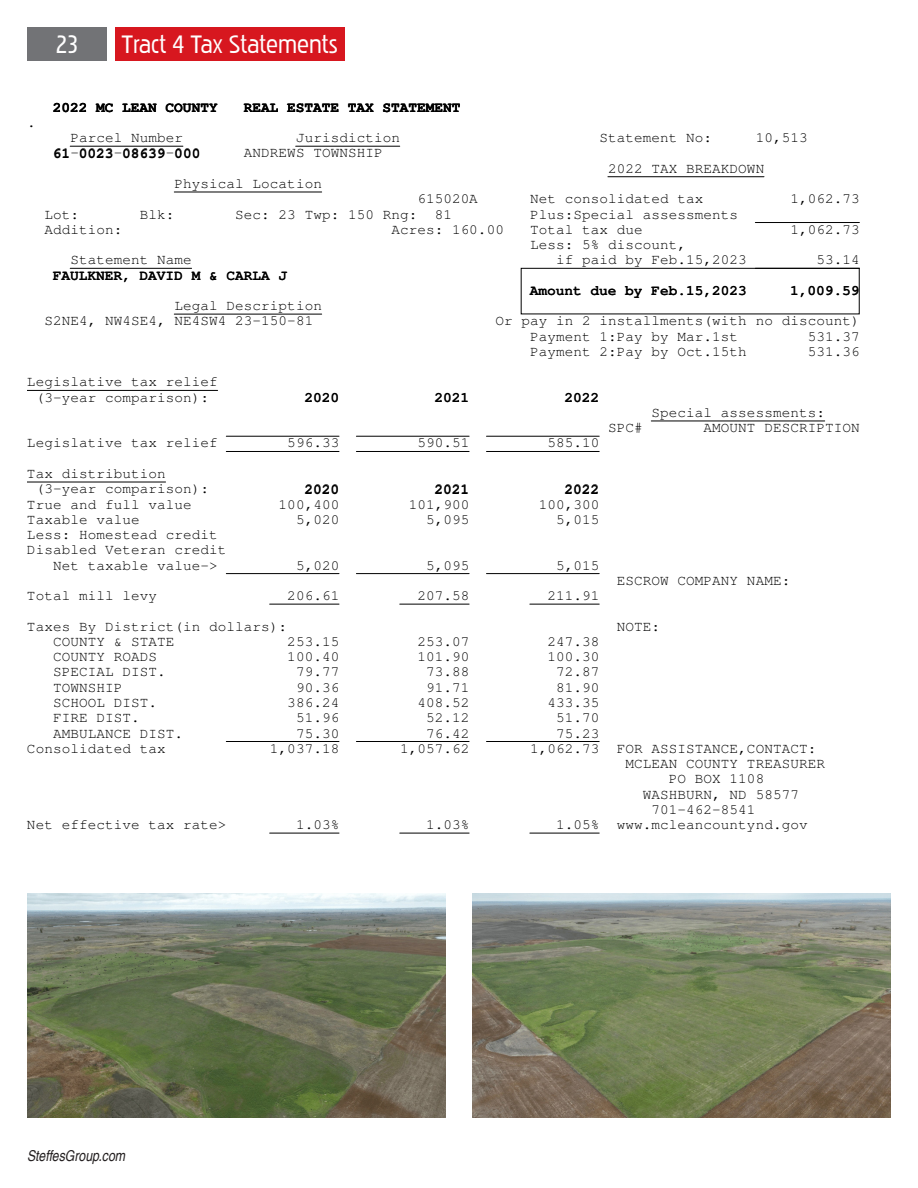
<style>
.page{position:relative;width:918px;height:1188px;background:#fff}
.page>*{position:absolute;margin:0;border:0;box-sizing:border-box;transform-origin:0 0}
.Plain_Text{font:25.5px "Pakenham Rg";color:#fff}
.t1{font:italic condensed 15px "Helvetica LT Pro";color:#231f20}
.t2{font:14.4px/15.3px "Courier";letter-spacing:.005em;color:#000}
.t3{font:700 14.4px "Courier";letter-spacing:.005em;color:#000}
</style>
<div class="page">
<div style="left:27px;top:27px;width:79px;height:33px;background:#727376"></div>
<div style="left:115px;top:27px;width:230px;height:33px;background:#d7171f"></div>
<hr style="left:70px;top:146px;width:113px;height:1px;background:#000">
<hr style="left:296px;top:146px;width:104px;height:1px;background:#000">
<hr style="left:608px;top:176px;width:156px;height:1px;background:#000">
<hr style="left:174px;top:192px;width:148px;height:1px;background:#000">
<hr style="left:70px;top:268px;width:122px;height:1px;background:#000">
<hr style="left:174px;top:314px;width:148px;height:1px;background:#000">
<hr style="left:27px;top:390px;width:191px;height:1px;background:#000">
<hr style="left:226px;top:436px;width:113px;height:1px;background:#000">
<hr style="left:356px;top:436px;width:113px;height:1px;background:#000">
<hr style="left:486px;top:436px;width:113px;height:1px;background:#000">
<hr style="left:226px;top:451px;width:113px;height:1px;background:#000">
<hr style="left:356px;top:451px;width:113px;height:1px;background:#000">
<hr style="left:486px;top:451px;width:113px;height:1px;background:#000">
<hr style="left:27px;top:482px;width:139px;height:1px;background:#000">
<hr style="left:755px;top:222px;width:104px;height:1px;background:#000">
<div style="left:521px;top:268px;width:339px;height:46px;border:1px solid #000"></div>
<hr style="left:651px;top:421px;width:174px;height:1px;background:#000">
<hr style="left:226px;top:573px;width:113px;height:1px;background:#000">
<hr style="left:356px;top:573px;width:113px;height:1px;background:#000">
<hr style="left:486px;top:573px;width:113px;height:1px;background:#000">
<hr style="left:270px;top:604px;width:69px;height:1px;background:#000">
<hr style="left:400px;top:604px;width:69px;height:1px;background:#000">
<hr style="left:530px;top:604px;width:69px;height:1px;background:#000">
<hr style="left:226px;top:741px;width:113px;height:1px;background:#000">
<hr style="left:356px;top:741px;width:113px;height:1px;background:#000">
<hr style="left:486px;top:741px;width:113px;height:1px;background:#000">
<hr style="left:270px;top:833px;width:69px;height:1px;background:#000">
<hr style="left:400px;top:833px;width:69px;height:1px;background:#000">
<hr style="left:530px;top:833px;width:69px;height:1px;background:#000">
<img style="left:27px;top:893px;width:419px;height:225px">
<img style="left:472px;top:893px;width:419px;height:225px">
<h1 class="Plain_Text" style="left:56px;top:29px;width:24px">23</h1>
<p class="Plain_Text" style="left:121px;top:29px;width:218px">Tract 4 Tax Statements</p>
<p class="t2" style="left:27px;top:116px;width:10px">.</p>
<p class="t3" style="left:53px;top:102px;width:166px">2022 MC LEAN COUNTY</p>
<p class="t3" style="left:244px;top:102px;width:218px">REAL ESTATE TAX STATEMENT</p>
<p class="t2" style="left:70px;top:131px;width:114px">Parcel Number</p>
<p class="t2" style="left:296px;top:131px;width:106px">Jurisdiction</p>
<p class="t2" style="left:599px;top:131px;width:114px">Statement No:</p>
<p class="t2" style="left:756px;top:131px;width:54px">10,513</p>
<p class="t2" style="left:53px;top:146px;width:149px">61-0023-08639-000</p>
<p class="t2" style="left:244px;top:146px;width:140px">ANDREWS TOWNSHIP</p>
<p class="t2" style="left:608px;top:162px;width:158px">2022 TAX BREAKDOWN</p>
<p class="t2" style="left:175px;top:177px;width:149px">Physical Location</p>
<p class="t2" style="left:417px;top:192px;width:62px">615020A</p>
<p class="t2" style="left:530px;top:192px;width:175px">Net consolidated tax</p>
<p class="t2" style="left:790px;top:192px;width:71px">1,062.73</p>
<p class="t2" style="left:44px;top:207px;width:36px">Lot:</p>
<p class="t2" style="left:140px;top:207px;width:36px">Blk:</p>
<p class="t2" style="left:235px;top:207px;width:218px">Sec: 23 Twp: 150 Rng: 81</p>
<p class="t2" style="left:530px;top:207px;width:210px">Plus:Special assessments</p>
<p class="t2" style="left:44px;top:223px;width:80px">Addition:</p>
<p class="t2" style="left:391px;top:223px;width:114px">Acres: 160.00</p>
<p class="t2" style="left:530px;top:223px;width:114px">Total tax due</p>
<p class="t2" style="left:790px;top:223px;width:71px">1,062.73</p>
<p class="t2" style="left:530px;top:238px;width:158px">Less: 5% discount,</p>
<p class="t2" style="left:70px;top:253px;width:123px">Statement Name</p>
<p class="t2" style="left:556px;top:253px;width:192px">if paid by Feb.15,2023</p>
<p class="t2" style="left:816px;top:253px;width:45px">53.14</p>
<p class="t2" style="left:53px;top:268px;width:236px">FAULKNER, DAVID M &amp; CARLA J</p>
<p class="t2" style="left:530px;top:284px;width:218px">Amount due by Feb.15,2023</p>
<p class="t2" style="left:790px;top:284px;width:71px">1,009.59</p>
<p class="t2" style="left:44px;top:299px;width:279px;text-indent:130px">Legal Description<br>S2NE4, NW4SE4, NE4SW4 23-150-81</p>
<p class="t2" style="left:530px;top:314px;width:331px;text-indent:-35px">Or pay in 2 installments(with no discount)<br>Payment 1:Pay by Mar.1st</p>
<p class="t2" style="left:808px;top:330px;width:54px">531.37</p>
<p class="t2" style="left:530px;top:345px;width:218px">Payment 2:Pay by Oct.15th</p>
<p class="t2" style="left:808px;top:345px;width:54px">531.36</p>
<p class="t2" style="left:27px;top:375px;width:192px;text-align:center">Legislative tax relief (3-year comparison):</p>
<p class="t2" style="left:305px;top:391px;width:36px">2020</p>
<p class="t2" style="left:435px;top:391px;width:36px">2021</p>
<p class="t2" style="left:565px;top:391px;width:36px">2022</p>
<p class="t2" style="left:27px;top:436px;width:192px">Legislative tax relief</p>
<p class="t2" style="left:287px;top:436px;width:54px">596.33</p>
<p class="t2" style="left:417px;top:436px;width:54px">590.51</p>
<p class="t2" style="left:547px;top:436px;width:54px">585.10</p>
<p class="t2" style="left:36px;top:467px;width:175px;text-indent:-9px">Tax distribution (3-year comparison):</p>
<p class="t2" style="left:305px;top:482px;width:36px">2020</p>
<p class="t2" style="left:435px;top:482px;width:36px">2021</p>
<p class="t2" style="left:565px;top:482px;width:36px">2022</p>
<p class="t2" style="left:27px;top:497px;width:166px">True and full value</p>
<p class="t2" style="left:279px;top:497px;width:62px">100,400</p>
<p class="t2" style="left:409px;top:497px;width:62px">101,900</p>
<p class="t2" style="left:539px;top:497px;width:62px">100,300</p>
<p class="t2" style="left:27px;top:513px;width:114px">Taxable value</p>
<p class="t2" style="left:296px;top:513px;width:45px">5,020</p>
<p class="t2" style="left:426px;top:513px;width:45px">5,095</p>
<p class="t2" style="left:556px;top:513px;width:45px">5,015</p>
<p class="t2" style="left:27px;top:528px;width:192px">Less: Homestead credit</p>
<p class="t2" style="left:27px;top:543px;width:201px">Disabled Veteran credit</p>
<p class="t2" style="left:53px;top:558px;width:166px">Net taxable value-&gt;</p>
<p class="t2" style="left:296px;top:558px;width:45px">5,020</p>
<p class="t2" style="left:426px;top:558px;width:45px">5,095</p>
<p class="t2" style="left:556px;top:558px;width:45px">5,015</p>
<p class="t2" style="left:652px;top:406px;width:175px">Special assessments:</p>
<p class="t2" style="left:608px;top:421px;width:36px">SPC#</p>
<p class="t2" style="left:704px;top:421px;width:158px">AMOUNT DESCRIPTION</p>
<p class="t2" style="left:617px;top:574px;width:175px">ESCROW COMPANY NAME:</p>
<p class="t2" style="left:27px;top:589px;width:132px">Total mill levy</p>
<p class="t2" style="left:287px;top:589px;width:54px">206.61</p>
<p class="t2" style="left:417px;top:589px;width:54px">207.58</p>
<p class="t2" style="left:547px;top:589px;width:54px">211.91</p>
<p class="t2" style="left:27px;top:620px;width:262px">Taxes By District(in dollars):</p>
<p class="t2" style="left:617px;top:620px;width:45px">NOTE:</p>
<p class="t2" style="left:53px;top:635px;width:123px">COUNTY &amp; STATE</p>
<p class="t2" style="left:287px;top:635px;width:54px">253.15</p>
<p class="t2" style="left:417px;top:635px;width:54px">253.07</p>
<p class="t2" style="left:547px;top:635px;width:54px">247.38</p>
<p class="t2" style="left:53px;top:650px;width:106px">COUNTY ROADS</p>
<p class="t2" style="left:287px;top:650px;width:54px">100.40</p>
<p class="t2" style="left:417px;top:650px;width:54px">101.90</p>
<p class="t2" style="left:547px;top:650px;width:54px">100.30</p>
<p class="t2" style="left:53px;top:665px;width:114px">SPECIAL DIST.</p>
<p class="t2" style="left:296px;top:665px;width:45px">79.77</p>
<p class="t2" style="left:426px;top:665px;width:45px">73.88</p>
<p class="t2" style="left:556px;top:665px;width:45px">72.87</p>
<p class="t2" style="left:53px;top:681px;width:71px">TOWNSHIP</p>
<p class="t2" style="left:296px;top:681px;width:45px">90.36</p>
<p class="t2" style="left:426px;top:681px;width:45px">91.71</p>
<p class="t2" style="left:556px;top:681px;width:45px">81.90</p>
<p class="t2" style="left:53px;top:696px;width:106px">SCHOOL DIST.</p>
<p class="t2" style="left:287px;top:696px;width:54px">386.24</p>
<p class="t2" style="left:417px;top:696px;width:54px">408.52</p>
<p class="t2" style="left:547px;top:696px;width:54px">433.35</p>
<p class="t2" style="left:53px;top:711px;width:88px">FIRE DIST.</p>
<p class="t2" style="left:296px;top:711px;width:45px">51.96</p>
<p class="t2" style="left:426px;top:711px;width:45px">52.12</p>
<p class="t2" style="left:556px;top:711px;width:45px">51.70</p>
<p class="t2" style="left:53px;top:726px;width:132px">AMBULANCE DIST.</p>
<p class="t2" style="left:296px;top:726px;width:45px">75.30</p>
<p class="t2" style="left:426px;top:726px;width:45px">76.42</p>
<p class="t2" style="left:556px;top:726px;width:45px">75.23</p>
<p class="t2" style="left:27px;top:742px;width:140px">Consolidated tax</p>
<p class="t2" style="left:270px;top:742px;width:71px">1,037.18</p>
<p class="t2" style="left:400px;top:742px;width:71px">1,057.62</p>
<p class="t2" style="left:530px;top:742px;width:288px">1,062.73 FOR ASSISTANCE,CONTACT:</p>
<p class="t2" style="left:626px;top:757px;width:201px">MCLEAN COUNTY TREASURER</p>
<p class="t2" style="left:669px;top:772px;width:97px">PO BOX 1108</p>
<p class="t2" style="left:643px;top:787px;width:158px">WASHBURN, ND 58577</p>
<p class="t2" style="left:652px;top:803px;width:106px">701-462-8541</p>
<p class="t2" style="left:27px;top:818px;width:201px">Net effective tax rate&gt;</p>
<p class="t2" style="left:296px;top:818px;width:45px">1.03%</p>
<p class="t2" style="left:426px;top:818px;width:45px">1.03%</p>
<p class="t2" style="left:556px;top:818px;width:253px">1.05% www.mcleancountynd.gov</p>
<p class="t1" style="left:27px;top:1147px;width:100px">SteffesGroup.com</p>
</div>
